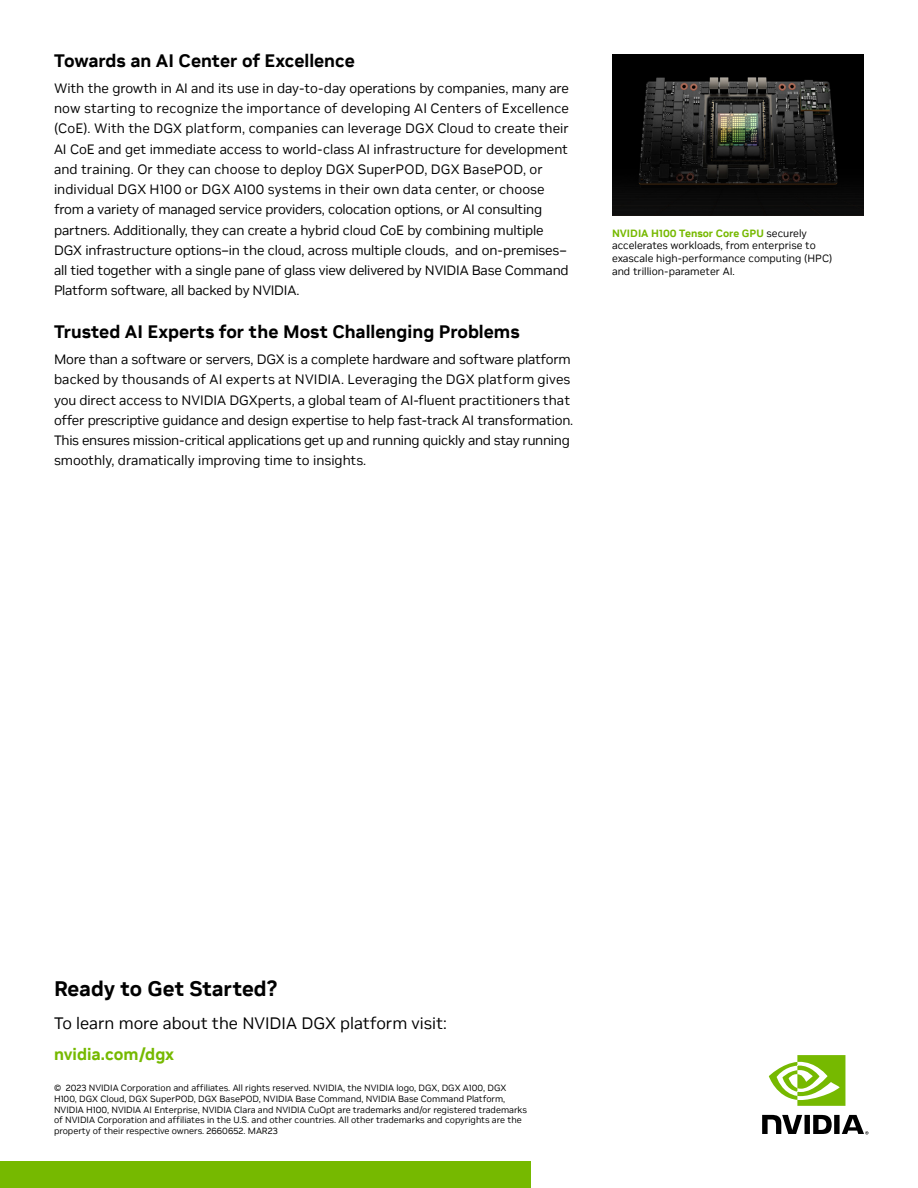
<style>
.page{position:relative;width:918px;height:1188px;background:#fff}
.page>*{position:absolute;margin:0;border:0;box-sizing:border-box;transform-origin:0 0}
.t1{font:700 21px "NVIDIA Sans";color:#000}
.t2{font:700 18px "NVIDIA Sans";color:#000}
.t3{font:16.5px "NVIDIA Sans";color:#000}
.t4{font:700 16.5px "NVIDIA Sans";color:#76b900}
.t5{font:13.5px/20.2px "NVIDIA Sans";letter-spacing:-.01em;color:#000}
.t6{font:10.5px/12.6px "NVIDIA Sans";color:#000}
.t7{font:9px/10.8px "NVIDIA Sans";color:#000}
.s1{font-weight:700;color:#76b900}
</style>
<div class="page">
<div style="left:0;top:1161px;width:531px;height:27px;background:#76b900"></div>
<svg style="left:762px;top:1115px;width:106px;height:20px"></svg>
<svg style="left:769px;top:1055px;width:76px;height:51px"></svg>
<img style="left:612px;top:54px;width:252px;height:162px">
<hr style="left:741px;top:1053px;width:1px;height:81px;background:#939393">
<h2 class="t2" style="left:54px;top:49px;width:302px">Towards an AI Center of Excellence</h2>
<p class="t5" style="left:54px;top:78px;width:517px">With the growth in AI and its use in day-to-day operations by companies, many are now starting to recognize the importance of developing AI Centers of Excellence (CoE). With the DGX platform, companies can leverage DGX Cloud to create their AI CoE and get immediate access to world-class AI infrastructure for development and training. Or they can choose to deploy DGX SuperPOD, DGX BasePOD, or individual DGX H100 or DGX A100 systems in their own data center, or choose from a variety of managed service providers, colocation options, or AI consulting partners. Additionally, they can create a hybrid cloud CoE by combining multiple DGX infrastructure options–in the cloud, across multiple clouds, and on-premises– all tied together with a single pane of glass view delivered by NVIDIA Base Command Platform software, all backed by NVIDIA.</p>
<h2 class="t2" style="left:54px;top:321px;width:467px">Trusted AI Experts for the Most Challenging Problems</h2>
<p class="t5" style="left:54px;top:349px;width:521px">More than a software or servers, DGX is a complete hardware and software platform backed by thousands of AI experts at NVIDIA. Leveraging the DGX platform gives you direct access to NVIDIA DGXperts, a global team of AI-fluent practitioners that offer prescriptive guidance and design expertise to help fast-track AI transformation.<br>This ensures mission-critical applications get up and running quickly and stay running smoothly, dramatically improving time to insights.</p>
<p class="t6" style="left:612px;top:227px;width:222px"><span class="s1">NVIDIA H100 Tensor Core GPU</span> securely accelerates workloads, from enterprise to exascale high-performance computing (HPC) and trillion-parameter AI.</p>
<h1 class="t1" style="left:54px;top:975px;width:225px">Ready to Get Started?</h1>
<p class="t3" style="left:54px;top:1014px;width:394px">To learn more about the NVIDIA DGX platform visit:</p>
<p class="t4" style="left:54px;top:1044px;width:122px">nvidia.com/dgx</p>
<p class="t7" style="left:54px;top:1082px;width:474px">© 2023 NVIDIA Corporation and affiliates. All rights reserved. NVIDIA, the NVIDIA logo, DGX, DGX A100, DGX H100, DGX Cloud, DGX SuperPOD, DGX BasePOD, NVIDIA Base Command, NVIDIA Base Command Platform, NVIDIA H100, NVIDIA AI Enterprise, NVIDIA Clara and NVIDIA CuOpt are trademarks and/or registered trademarks of NVIDIA Corporation and affiliates in the U.S. and other countries. All other trademarks and copyrights are the property of their respective owners. 2660652. Mar23</p>
</div>
